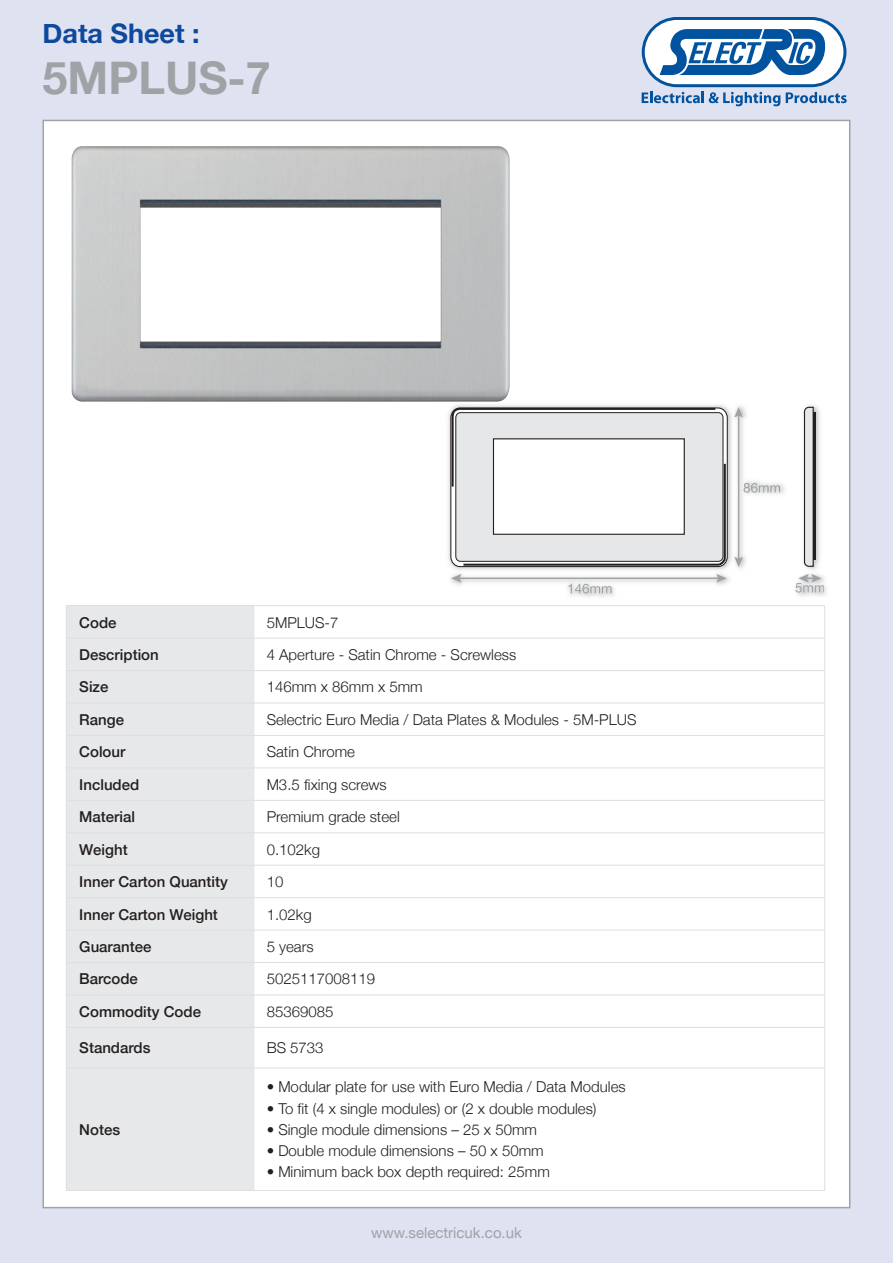
<style>
.page{position:relative;width:893px;height:1263px;background:#dfe2f1}
.page>*{position:absolute;margin:0;border:0;box-sizing:border-box;transform-origin:0 0}
.t1{font:700 45px "Helvetica Neue";color:#9fa3a6}
.t2{font:700 27px "Helvetica Neue";color:#0f499d}
.t3{font:300 15px "Helvetica Neue";color:#231f20}
.t4{font:500 15px "Helvetica Neue";color:#231f20}
.t5{font:15px "Helvetica Neue";color:#9fa3a6}
</style>
<div class="page">
<div style="left:44px;top:121px;width:805px;height:1086px;background:#fff"></div>
<svg style="left:642px;top:17px;width:205px;height:89px"></svg>
<img style="left:448px;top:405px;width:379px;height:192px">
<svg style="left:734px;top:407px;width:46px;height:160px"></svg>
<svg style="left:451px;top:574px;width:276px;height:19px"></svg>
<svg style="left:795px;top:574px;width:29px;height:19px"></svg>
<svg style="left:803px;top:407px;width:11px;height:160px;background:#c7c7c9"></svg>
<hr style="left:813px;top:412px;width:2px;height:148px;background:#231f20">
<svg style="left:451px;top:407px;width:276px;height:160px;background:#d4d5d6"></svg>
<div style="left:493px;top:439px;width:191px;height:95px;background:#fff"></div>
<div style="left:493px;top:438px;width:192px;height:97px;border:1px solid #231f20"></div>
<div style="left:66px;top:605px;width:188px;height:33px;background:#e7e8e9"></div>
<div style="left:66px;top:638px;width:188px;height:32px;background:#e7e8e9"></div>
<div style="left:66px;top:670px;width:188px;height:33px;background:#e7e8e9"></div>
<div style="left:66px;top:703px;width:188px;height:32px;background:#e7e8e9"></div>
<div style="left:66px;top:735px;width:188px;height:33px;background:#e7e8e9"></div>
<div style="left:66px;top:768px;width:188px;height:32px;background:#e7e8e9"></div>
<div style="left:66px;top:800px;width:188px;height:33px;background:#e7e8e9"></div>
<div style="left:66px;top:833px;width:188px;height:32px;background:#e7e8e9"></div>
<div style="left:66px;top:865px;width:188px;height:33px;background:#e7e8e9"></div>
<div style="left:66px;top:898px;width:188px;height:32px;background:#e7e8e9"></div>
<div style="left:66px;top:930px;width:188px;height:32px;background:#e7e8e9"></div>
<div style="left:66px;top:962px;width:188px;height:33px;background:#e7e8e9"></div>
<div style="left:66px;top:995px;width:188px;height:32px;background:#e7e8e9"></div>
<div style="left:66px;top:1027px;width:188px;height:41px;background:#e7e8e9"></div>
<div style="left:66px;top:1068px;width:188px;height:123px;background:#e7e8e9"></div>
<hr style="left:66px;top:605px;width:1px;height:586px;background:#dedfe0">
<hr style="left:253px;top:605px;width:1px;height:586px;background:#dedfe0">
<hr style="left:824px;top:605px;width:1px;height:586px;background:#dedfe0">
<hr style="left:66px;top:605px;width:759px;height:1px;background:#dedfe0">
<hr style="left:66px;top:638px;width:759px;height:1px;background:#dedfe0">
<hr style="left:66px;top:670px;width:759px;height:1px;background:#dedfe0">
<hr style="left:66px;top:703px;width:759px;height:1px;background:#dedfe0">
<hr style="left:66px;top:735px;width:759px;height:1px;background:#dedfe0">
<hr style="left:66px;top:768px;width:759px;height:1px;background:#dedfe0">
<hr style="left:66px;top:800px;width:759px;height:1px;background:#dedfe0">
<hr style="left:66px;top:832px;width:759px;height:1px;background:#dedfe0">
<hr style="left:66px;top:865px;width:759px;height:1px;background:#dedfe0">
<hr style="left:66px;top:897px;width:759px;height:1px;background:#dedfe0">
<hr style="left:66px;top:930px;width:759px;height:1px;background:#dedfe0">
<hr style="left:66px;top:962px;width:759px;height:1px;background:#dedfe0">
<hr style="left:66px;top:995px;width:759px;height:1px;background:#dedfe0">
<hr style="left:66px;top:1027px;width:759px;height:1px;background:#dedfe0">
<hr style="left:66px;top:1068px;width:759px;height:1px;background:#dedfe0">
<hr style="left:66px;top:1190px;width:759px;height:1px;background:#dedfe0">
<img style="left:72px;top:146px;width:438px;height:256px">
<h2 class="t2" style="left:43px;top:17px;width:159px">Data Sheet :</h2>
<h1 class="t1" style="left:43px;top:50px;width:230px">5MPLUS-7</h1>
<p class="t4" style="left:79px;top:613px;width:39px">Code</p>
<p class="t3" style="left:267px;top:613px;width:73px">5MPLUS-7</p>
<p class="t4" style="left:79px;top:645px;width:81px">Description</p>
<p class="t3" style="left:267px;top:645px;width:251px">4 Aperture - Satin Chrome - Screwless</p>
<p class="t4" style="left:79px;top:678px;width:31px">Size</p>
<p class="t3" style="left:267px;top:678px;width:158px">146mm x 86mm x 5mm</p>
<p class="t4" style="left:79px;top:710px;width:46px">Range</p>
<p class="t3" style="left:267px;top:710px;width:371px">Selectric Euro Media / Data Plates &amp; Modules - 5M-PLUS</p>
<p class="t4" style="left:79px;top:743px;width:48px">Colour</p>
<p class="t3" style="left:267px;top:743px;width:90px">Satin Chrome</p>
<p class="t4" style="left:79px;top:775px;width:62px">Included</p>
<p class="t3" style="left:267px;top:775px;width:122px">M3.5 fixing screws</p>
<p class="t4" style="left:79px;top:808px;width:57px">Material</p>
<p class="t3" style="left:267px;top:808px;width:135px">Premium grade steel</p>
<p class="t4" style="left:79px;top:840px;width:50px">Weight</p>
<p class="t3" style="left:267px;top:837px;width:55px">0.102kg</p>
<p class="t4" style="left:79px;top:872px;width:150px">Inner Carton Quantity</p>
<p class="t3" style="left:267px;top:872px;width:18px">10</p>
<p class="t4" style="left:79px;top:905px;width:140px">Inner Carton Weight</p>
<p class="t3" style="left:267px;top:905px;width:47px">1.02kg</p>
<p class="t4" style="left:79px;top:937px;width:74px">Guarantee</p>
<p class="t3" style="left:267px;top:937px;width:48px">5 years</p>
<p class="t4" style="left:79px;top:970px;width:60px">Barcode</p>
<p class="t3" style="left:267px;top:970px;width:110px">5025117008119</p>
<p class="t4" style="left:79px;top:1002px;width:123px">Commodity Code</p>
<p class="t3" style="left:267px;top:1002px;width:68px">85369085</p>
<p class="t4" style="left:79px;top:1039px;width:73px">Standards</p>
<p class="t3" style="left:267px;top:1039px;width:58px">BS 5733</p>
<p class="t4" style="left:79px;top:1120px;width:42px">Notes</p>
<p class="t3" style="left:267px;top:1078px;width:360px">• Modular plate for use with Euro Media / Data Modules</p>
<p class="t3" style="left:267px;top:1099px;width:331px">• To fit (4 x single modules) or (2 x double modules)</p>
<p class="t3" style="left:267px;top:1120px;width:272px">• Single module dimensions – 25 x 50mm</p>
<p class="t3" style="left:267px;top:1142px;width:278px">• Double module dimensions – 50 x 50mm</p>
<p class="t3" style="left:267px;top:1163px;width:285px">• Minimum back box depth required: 25mm</p>
<p class="t5" style="left:371px;top:1224px;width:152px">www.selectricuk.co.uk</p>
</div>
